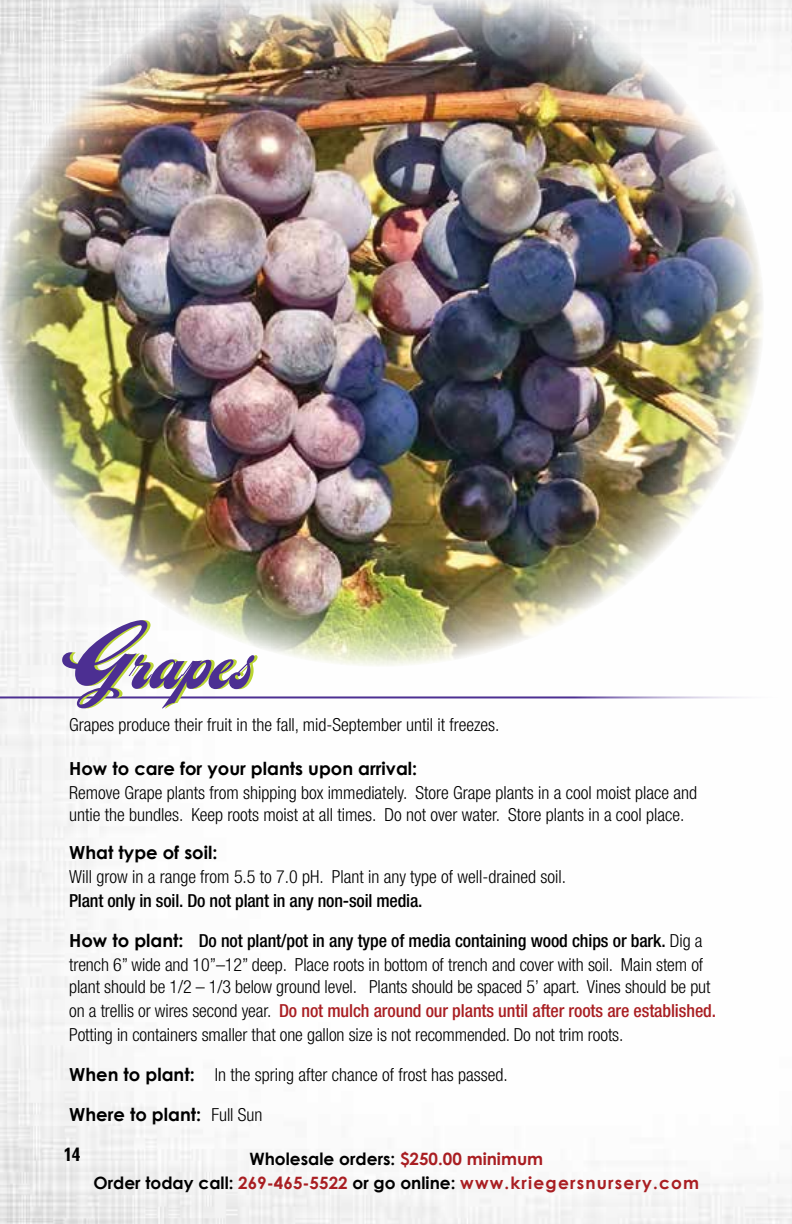
<style>
.page{position:relative;width:792px;height:1224px;background:#fff}
.page>*{position:absolute;margin:0;border:0;box-sizing:border-box;transform-origin:0 0}
.t1{font:67.2px "LHF Chicago Script";letter-spacing:.015em;color:#4c2f92}
.t2{font:700 condensed 20px "Gill Sans Nova";color:#000}
.t3{font:300 condensed 18px/24px "Helvetica Neue LT Std";color:#000}
.t4{font:700 18px "Century Gothic";color:#000}
.t5{font:500 condensed 18px "Helvetica Neue LT Std";letter-spacing:-.01em;color:#000}
.t6{font:700 17px "Century Gothic";color:#a91e22}
.t7{font:700 17px "Century Gothic";color:#000}
.s1{font-size:88.8px}
.s2{font-family:"Century Gothic";font-weight:700;font-stretch:normal}
.s3{font-weight:500}
.s4{font-weight:500;color:#a91e22}
.s5{font-family:"Helvetica Neue LT Std";font-weight:300;font-stretch:condensed}
.s6{color:#a91e22}
.s7{color:#000}
</style>
<div class="page">
<img style="left:0;top:0;width:792px;height:1224px">
<img style="left:0;top:0;width:764px;height:667px">
<hr style="left:0;top:696px;width:791px;height:2px;background:#4c2f92">
<h1 class="t1" style="left:61px;top:625px;width:191px"><span class="s1">G</span>rapes</h1>
<p class="t3" style="left:69px;top:713px;width:432px">Grapes produce their fruit in the fall, mid-September until it freezes.</p>
<p class="t4" style="left:69px;top:757px;width:350px">How to care for your plants upon arrival:</p>
<p class="t3" style="left:69px;top:782px;width:629px;line-height:22px">Remove Grape plants from shipping box immediately. Store Grape plants in a cool moist place and untie the bundles. Keep roots moist at all times. Do not over water. Store plants in a cool place.</p>
<p class="t4" style="left:69px;top:841px;width:150px">What type of soil:</p>
<p class="t3" style="left:69px;top:864px;width:498px">Will grow in a range from 5.5 to 7.0 pH. Plant in any type of well-drained soil.</p>
<p class="t5" style="left:69px;top:890px;width:355px">Plant only in soil. Do not plant in any non-soil media.</p>
<p class="t3" style="left:69px;top:928px;width:636px"><span class="s2">How to plant:</span> <span class="s3">Do not plant/pot in any type of media containing wood chips or bark.</span> Dig a trench 6” wide and 10”–12” deep. Place roots in bottom of trench and cover with soil. Main stem of</p>
<p class="t3" style="left:69px;top:974px;width:648px">plant should be 1/2 – 1/3 below ground level. Plants should be spaced 5’ apart. Vines should be put on a trellis or wires second year. <span class="s4">Do not mulch around our plants until after roots are established.<br></span>Potting in containers smaller that one gallon size is not recommended. Do not trim roots.</p>
<p class="t3" style="left:69px;top:1062px;width:440px"><span class="s2">When to plant:</span> In the spring after chance of frost has passed.</p>
<p class="t4" style="left:69px;top:1103px;width:195px">Where to plant: <span class="s5">Full Sun</span></p>
<p class="t2" style="left:63px;top:1141px;width:19px">14</p>
<p class="t7" style="left:249px;top:1148px;width:295px">Wholesale orders: <span class="s6">$250.00 minimum</span></p>
<p class="t6" style="left:93px;top:1172px;width:607px"><span class="s7">Order today call:</span> 269-465-5522 <span class="s7">or go online:</span> www.kriegersnursery.com</p>
</div>
